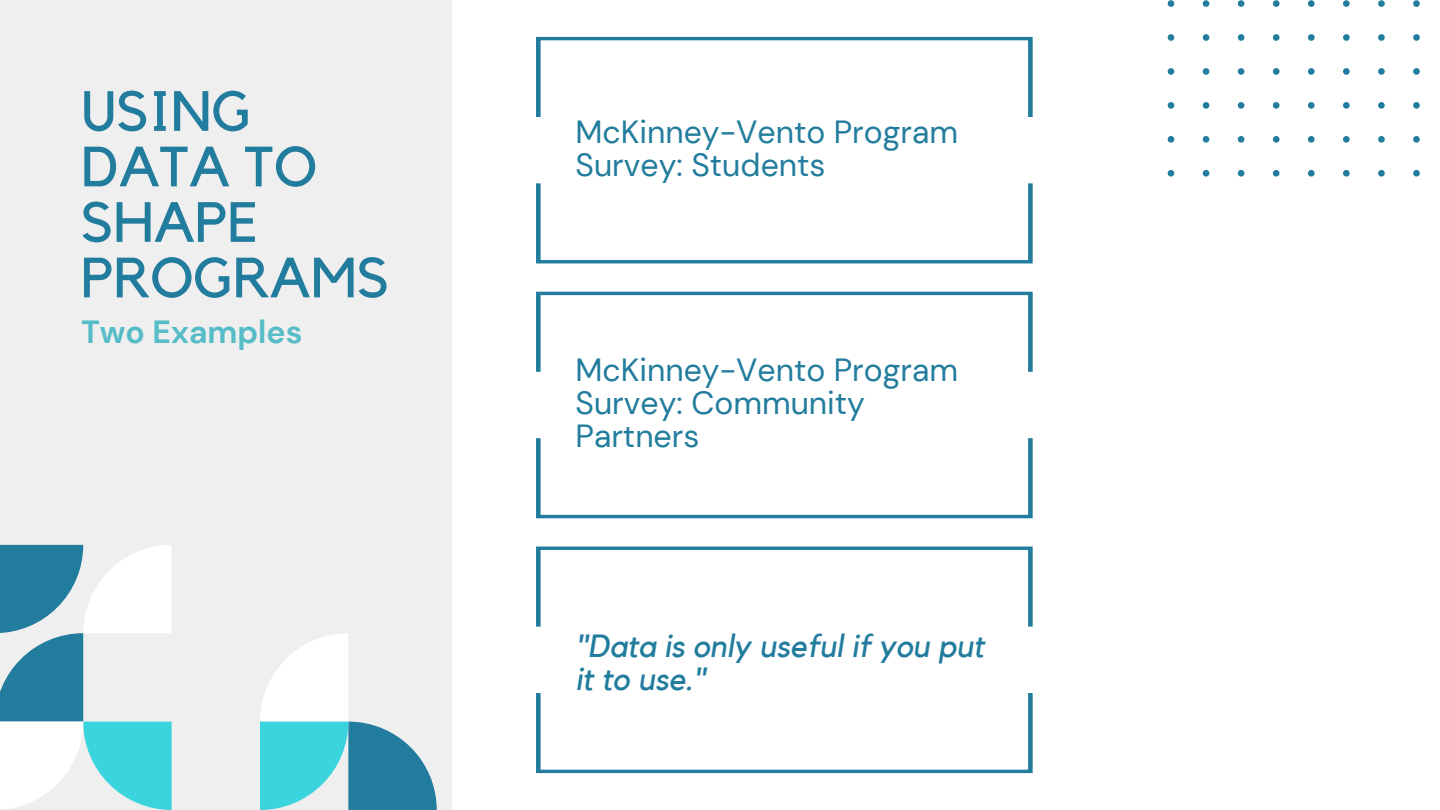
<style>
.page{position:relative;width:1440px;height:810px;background:#efefef}
.page>*{position:absolute;margin:0;border:0;box-sizing:border-box;transform-origin:0 0}
.t1{font:56px/55.5px "Kollektif";color:#227c9d}
.t2{font:32px/33px "DM Sans";color:#227c9d}
.t3{font:italic 32px/33px "Kollektif";color:#227c9d}
.t4{font:700 32px "DM Sans";color:#56bcc7}
</style>
<div class="page">
<svg style="left:0;top:545px;width:437px;height:265px"></svg>
<div style="left:453px;top:0;width:987px;height:810px;background:#fff"></div>
<svg style="left:1168px;top:0;width:252px;height:177px"></svg>
<svg style="left:536px;top:37px;width:497px;height:80px"></svg>
<svg style="left:536px;top:183px;width:497px;height:80px"></svg>
<svg style="left:536px;top:292px;width:497px;height:80px"></svg>
<svg style="left:536px;top:438px;width:497px;height:80px"></svg>
<svg style="left:536px;top:547px;width:497px;height:80px"></svg>
<svg style="left:536px;top:693px;width:497px;height:80px"></svg>
<h1 class="t1" style="left:81px;top:86px;width:310px">USING<br>DATA TO<br>SHAPE<br>PROGRAMS</h1>
<p class="t4" style="left:81px;top:311px;width:223px">Two Examples</p>
<p class="t2" style="left:576px;top:116px;width:384px">McKinney-Vento Program<br>Survey: Students</p>
<p class="t2" style="left:576px;top:354px;width:384px">McKinney-Vento Program<br>Survey: Community<br>Partners</p>
<p class="t3" style="left:576px;top:630px;width:410px">"Data is only useful if you put it to use."</p>
</div>
